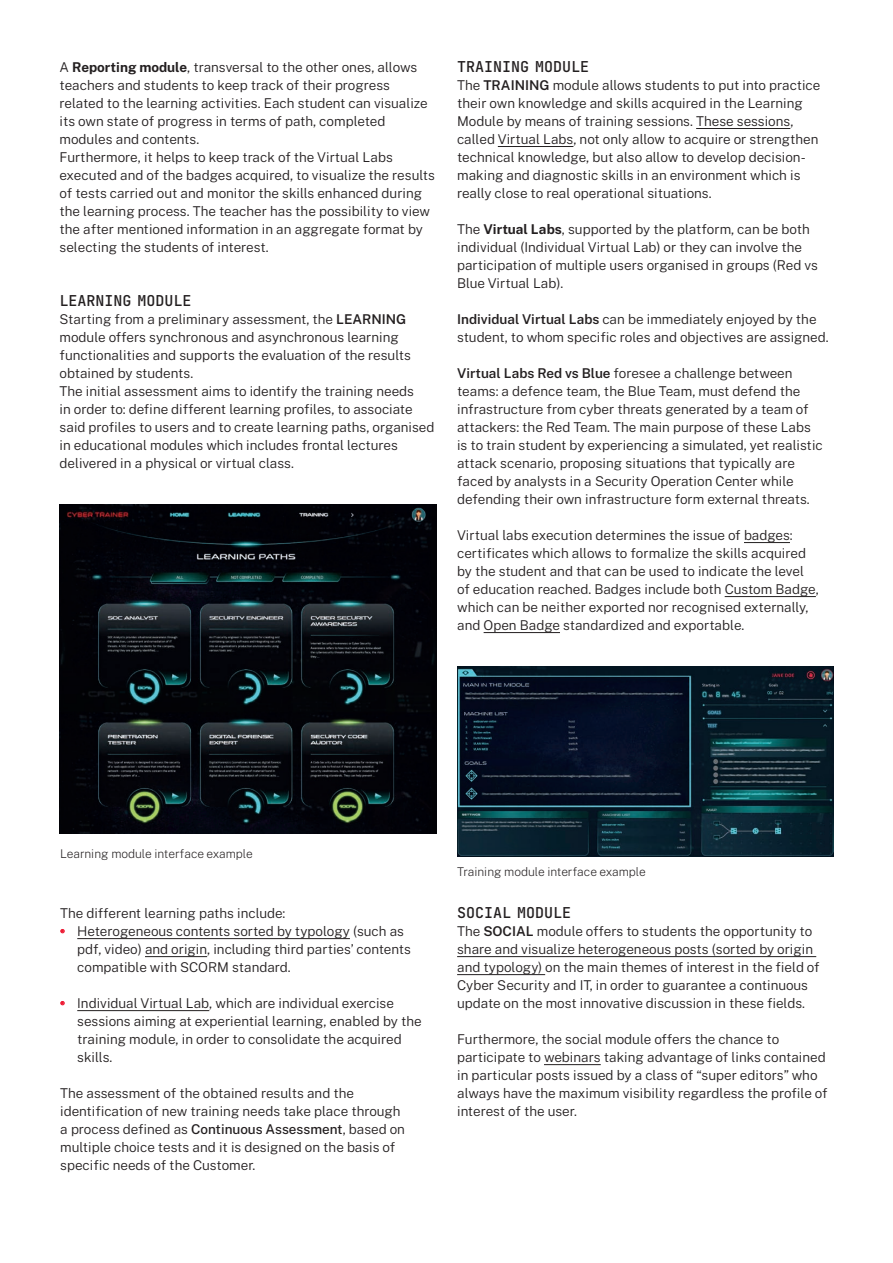
<style>
.page{position:relative;width:893px;height:1263px;background:#fff}
.page>*{position:absolute;margin:0;border:0;box-sizing:border-box;transform-origin:0 0}
.Titolo_2_-_10_auto{font:600 15px "Tekne LDO";color:#231f20}
.Testo_-_9_auto{font:300 13.5px/18px "Public Sans";color:#231f20}
.Captions_8_auto{font:200 12px "Public Sans";letter-spacing:-.005em;color:#231f20}
.s1{font-weight:700}
.s2{font-weight:600}
.s3{font-weight:700;color:#ed1a33}
.s4{font-weight:500}
</style>
<div class="page">
<img style="left:60px;top:504px;width:377px;height:330px">
<img style="left:457px;top:666px;width:376px;height:190px">
<hr style="left:696px;top:128px;width:94px;height:1px;background:#231f20">
<hr style="left:498px;top:146px;width:75px;height:1px;background:#231f20">
<hr style="left:744px;top:542px;width:46px;height:1px;background:#231f20">
<hr style="left:725px;top:596px;width:91px;height:1px;background:#231f20">
<hr style="left:484px;top:632px;width:76px;height:1px;background:#231f20">
<hr style="left:77px;top:938px;width:273px;height:1px;background:#231f20">
<hr style="left:145px;top:956px;width:62px;height:1px;background:#231f20">
<hr style="left:77px;top:1010px;width:132px;height:1px;background:#231f20">
<hr style="left:457px;top:956px;width:359px;height:1px;background:#231f20">
<hr style="left:457px;top:974px;width:88px;height:1px;background:#231f20">
<hr style="left:544px;top:1064px;width:57px;height:1px;background:#231f20">
<p class="Testo_-_9_auto" style="left:60px;top:57px;width:370px">A <span class="s1">Reporting module</span>, transversal to the other ones, allows teachers and students to keep track of their progress related to the learning activities. Each student can visualize its own state of progress in terms of path, completed modules and contents.</p>
<p class="Testo_-_9_auto" style="left:60px;top:147px;width:377px">Furthermore, it helps to keep track of the Virtual Labs executed and of the badges acquired, to visualize the results of tests carried out and monitor the skills enhanced during the learning process. The teacher has the possibility to view the after mentioned information in an aggregate format by selecting the students of interest.</p>
<p class="Titolo_2_-_10_auto" style="left:60px;top:289px;width:134px">LEARNING MODULE</p>
<p class="Testo_-_9_auto" style="left:60px;top:309px;width:353px">Starting from a preliminary assessment, the <span class="s2">LEARNING </span>module offers synchronous and asynchronous learning functionalities and supports the evaluation of the results obtained by students.</p>
<p class="Testo_-_9_auto" style="left:60px;top:381px;width:376px">The initial assessment aims to identify the training needs<br>in order to: define different learning profiles, to associate said profiles to users and to create learning paths, organised in educational modules which includes frontal lectures delivered in a physical or virtual class.</p>
<p class="Titolo_2_-_10_auto" style="left:457px;top:55px;width:134px">TRAINING MODULE</p>
<p class="Testo_-_9_auto" style="left:457px;top:75px;width:365px">The <span class="s2">TRAINING</span> module allows students to put into practice their own knowledge and skills acquired in the Learning Module by means of training sessions. These sessions, called Virtual Labs, not only allow to acquire or strengthen technical knowledge, but also allow to develop decision&shy;making and diagnostic skills in an environment which is really close to real operational situations.</p>
<p class="Testo_-_9_auto" style="left:457px;top:219px;width:362px">The <span class="s1">Virtual Labs</span>, supported by the platform, can be both individual (Individual Virtual Lab) or they can involve the participation of multiple users organised in groups (Red vs Blue Virtual Lab).</p>
<p class="Testo_-_9_auto" style="left:457px;top:309px;width:373px"><span class="s2">Individual Virtual Labs</span> can be immediately enjoyed by the student, to whom specific roles and objectives are assigned.</p>
<p class="Testo_-_9_auto" style="left:457px;top:363px;width:367px"><span class="s2">Virtual Labs Red vs Blue</span> foresee a challenge between teams: a defence team, the Blue Team, must defend the infrastructure from cyber threats generated by a team of attackers: the Red Team. The main purpose of these Labs is to train student by experiencing a simulated, yet realistic attack scenario, proposing situations that typically are faced by analysts in a Security Operation Center while defending their own infrastructure form external threats.</p>
<p class="Testo_-_9_auto" style="left:457px;top:525px;width:363px">Virtual labs execution determines the issue of badges: certificates which allows to formalize the skills acquired by the student and that can be used to indicate the level of education reached. Badges include both Custom Badge, which can be neither exported nor recognised externally, and Open Badge standardized and exportable.</p>
<p class="Captions_8_auto" style="left:60px;top:844px;width:194px">Learning module interface example</p>
<p class="Testo_-_9_auto" style="left:60px;top:903px;width:227px">The different learning paths include:</p>
<p class="Testo_-_9_auto" style="left:77px;top:921px;width:335px;text-indent:-17px"><span class="s3">•</span> Heterogeneous contents sorted by typology (such as pdf, video) and origin, including third parties’ contents compatible with SCORM standard.</p>
<p class="Testo_-_9_auto" style="left:77px;top:993px;width:346px;text-indent:-17px"><span class="s3">•</span> Individual Virtual Lab, which are individual exercise sessions aiming at experiential learning, enabled by the training module, in order to consolidate the acquired skills.</p>
<p class="Testo_-_9_auto" style="left:60px;top:1083px;width:346px">The assessment of the obtained results and the identification of new training needs take place through a process defined as <span class="s4">Continuous Assessment</span>, based on multiple choice tests and it is designed on the basis of specific needs of the Customer.</p>
<p class="Captions_8_auto" style="left:457px;top:862px;width:190px">Training module interface example</p>
<p class="Titolo_2_-_10_auto" style="left:457px;top:901px;width:115px">SOCIAL MODULE</p>
<p class="Testo_-_9_auto" style="left:457px;top:921px;width:364px">The <span class="s2">SOCIAL</span> module offers to students the opportunity to share and visualize heterogeneous posts (sorted by origin and typology) on the main themes of interest in the field of Cyber Security and IT, in order to guarantee a continuous update on the most innovative discussion in these fields.</p>
<p class="Testo_-_9_auto" style="left:457px;top:1029px;width:372px">Furthermore, the social module offers the chance to participate to webinars taking advantage of links contained in particular posts issued by a class of “super editors” who always have the maximum visibility regardless the profile of interest of the user.</p>
</div>
